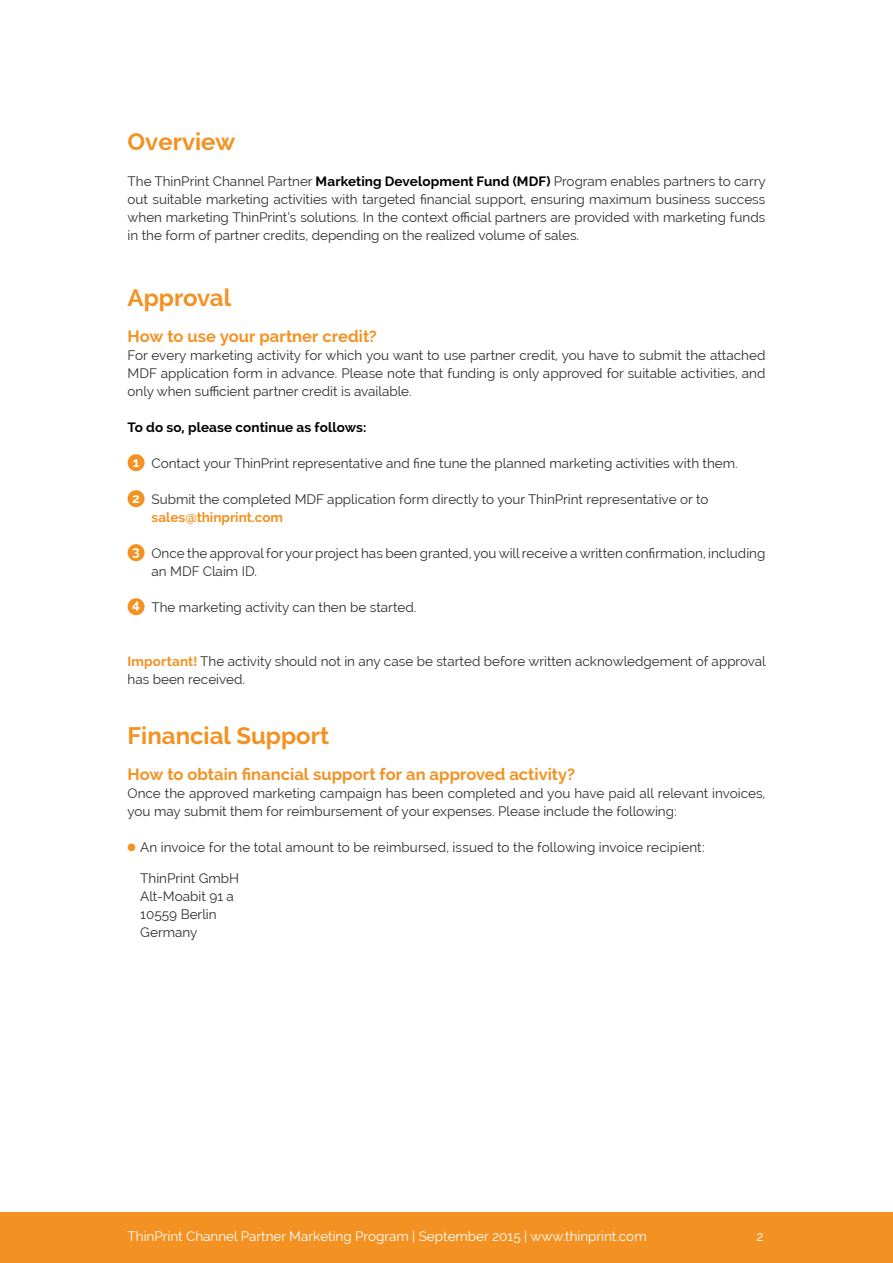
<style>
.page{position:relative;width:893px;height:1263px;background:#fff}
.page>*{position:absolute;margin:0;border:0;box-sizing:border-box;transform-origin:0 0}
.t1{font:700 24px "Raleway";color:#f39222}
.t2{font:700 16.5px "Raleway";color:#f39222}
.t3{font:13.5px/18px "Raleway";color:#2f2f2f}
.t4{font:13.5px "Raleway";color:#fff}
.t5{font:700 13.5px "Raleway";letter-spacing:.005em;color:#000}
.s1{font-weight:700;color:#000}
.s2{font-weight:700;color:#fff}
.s3{font-weight:700;color:#f39222}
.s4{color:#f39222}
</style>
<div class="page">
<div style="left:0;top:1212px;width:893px;height:51px;background:#f39222"></div>
<div style="left:128px;top:454px;width:17px;height:17px;background:#f39222;border-radius:50%"></div>
<div style="left:128px;top:490px;width:17px;height:17px;background:#f39222;border-radius:50%"></div>
<div style="left:128px;top:544px;width:17px;height:17px;background:#f39222;border-radius:50%"></div>
<div style="left:128px;top:598px;width:17px;height:17px;background:#f39222;border-radius:50%"></div>
<h1 class="t1" style="left:128px;top:128px;width:109px">Overview</h1>
<p class="t3" style="left:128px;top:172px;width:640px;text-align:justify">The ThinPrint Channel Partner <span class="s1">Marketing Development Fund (MDF)</span> Program enables partners to carry out suitable marketing activities with targeted financial support, ensuring maximum business success when marketing ThinPrint’s solutions. In the context official partners are provided with marketing funds in the form of partner credits, depending on the realized volume of sales.</p>
<h1 class="t1" style="left:128px;top:284px;width:105px">Approval</h1>
<p class="t2" style="left:128px;top:327px;width:251px">How to use your partner credit?</p>
<p class="t3" style="left:128px;top:346px;width:639px;text-align:justify">For every marketing activity for which you want to use partner credit, you have to submit the attached MDF application form in advance. Please note that funding is only approved for suitable activities, and only when sufficient partner credit is available.</p>
<p class="t5" style="left:128px;top:420px;width:240px">To do so, please continue as follows:</p>
<p class="t3" style="left:133px;top:454px;width:606px"><span class="s2">1</span> Contact your ThinPrint representative and fine tune the planned marketing activities with them.</p>
<p class="t3" style="left:151px;top:490px;width:558px;text-indent:-19px"><span class="s2">2</span> Submit the completed MDF application form directly to your ThinPrint representative or to <span class="s3">sales@thinprint.com</span></p>
<p class="t3" style="left:151px;top:544px;width:615px;text-indent:-19px"><sup>3</sup> Once the approval for your project has been granted, you will receive a written confirmation, including an MDF Claim ID.</p>
<p class="t3" style="left:132px;top:598px;width:286px"><sup>4</sup> The marketing activity can then be started.</p>
<p class="t3" style="left:128px;top:652px;width:640px"><span class="s3">Important!</span> The activity should not in any case be started before written acknowledgement of approval has been received.</p>
<h1 class="t1" style="left:128px;top:722px;width:203px">Financial Support</h1>
<p class="t2" style="left:128px;top:765px;width:449px">How to obtain financial support for an approved activity?</p>
<p class="t3" style="left:128px;top:784px;width:639px">Once the approved marketing campaign has been completed and you have paid all relevant invoices, you may submit them for reimbursement of your expenses. Please include the following:</p>
<p class="t3" style="left:128px;top:838px;width:579px"><span class="s4">●</span> An invoice for the total amount to be reimbursed, issued to the following invoice recipient:</p>
<p class="t3" style="left:140px;top:869px;width:100px">ThinPrint GmbH<br>Alt-Moabit 91 a<br>10559 Berlin<br>Germany</p>
<p class="t4" style="left:128px;top:1228px;width:521px">ThinPrint Channel Partner Marketing Program | September 2015 | www.thinprint.com</p>
<p class="t4" style="left:756px;top:1228px;width:9px">2</p>
</div>
